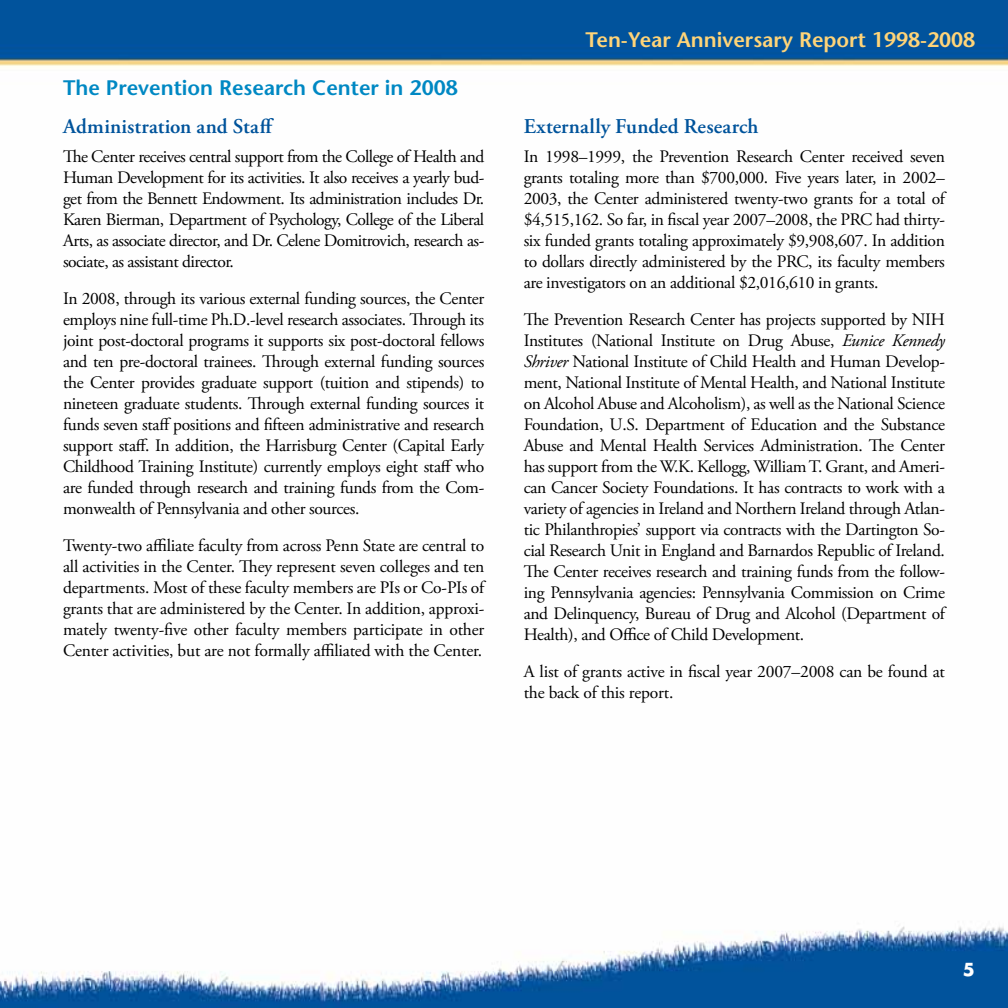
<style>
.page{position:relative;width:1008px;height:1008px;background:#fff}
.page>*{position:absolute;margin:0;border:0;box-sizing:border-box;transform-origin:0 0}
.t1{font:600 21px "Adobe Garamond Pro";letter-spacing:.005em;color:#00539b}
.t2{font:600 21px "Stone Sans";color:#ffd478}
.t3{font:600 21px "Stone Sans";color:#0088c3}
.t4{font:17.5px/21px "Adobe Garamond Pro";letter-spacing:-.02em;color:#000;text-align:justify}
.t5{font:700 17.5px "Futura";color:#fff}
.s1{font-style:italic}
</style>
<div class="page">
<img style="left:0;top:0;width:1008px;height:1008px">
<p class="t3" style="left:63px;top:75px;width:396px">The Prevention Research Center in 2008</p>
<p class="t1" style="left:63px;top:115px;width:212px">Administration and Staff</p>
<p class="t4" style="left:63px;top:147px;width:423px">The Center receives central support from the College of Health and Human Development for its activities. It also receives a yearly bud&shy;get from the Bennett Endowment. Its administration includes Dr.<br>Karen Bierman, Department of Psychology, College of the Liberal Arts, as associate director, and Dr. Celene Domitrovich, research as&shy;sociate, as assistant director.</p>
<p class="t4" style="left:63px;top:289px;width:423px">In 2008, through its various external funding sources, the Center employs nine full-time Ph.D.-level research associates. Through its joint post-doctoral programs it supports six post-doctoral fellows and ten pre-doctoral trainees. Through external funding sources the Center provides graduate support (tuition and stipends) to nineteen graduate students. Through external funding sources it funds seven staff positions and fifteen administrative and research support staff. In addition, the Harrisburg Center (Capital Early Childhood Training Institute) currently employs eight staff who are funded through research and training funds from the Com&shy;monwealth of Pennsylvania and other sources.</p>
<p class="t4" style="left:63px;top:535px;width:423px">Twenty-two affiliate faculty from across Penn State are central to all activities in the Center. They represent seven colleges and ten departments. Most of these faculty members are PIs or Co-PIs of grants that are administered by the Center. In addition, approxi&shy;mately twenty-five other faculty members participate in other Center activities, but are not formally affiliated with the Center.</p>
<p class="t2" style="left:586px;top:27px;width:391px">Ten-Year Anniversary Report 1998-2008</p>
<p class="t1" style="left:524px;top:115px;width:236px">Externally Funded Research</p>
<p class="t4" style="left:524px;top:147px;width:423px">In 1998–1999, the Prevention Research Center received seven grants totaling more than $700,000. Five years later, in 2002– 2003, the Center administered twenty-two grants for a total of $4,515,162. So far, in fiscal year 2007–2008, the PRC had thirty&shy;six funded grants totaling approximately $9,908,607. In addition to dollars directly administered by the PRC, its faculty members are investigators on an additional $2,016,610 in grants.</p>
<p class="t4" style="left:524px;top:310px;width:423px">The Prevention Research Center has projects supported by NIH Institutes (National Institute on Drug Abuse, <span class="s1">Eunice Kennedy Shriver</span> National Institute of Child Health and Human Develop&shy;ment, National Institute of Mental Health, and National Institute on Alcohol Abuse and Alcoholism), as well as the National Science Foundation, U.S. Department of Education and the Substance Abuse and Mental Health Services Administration. The Center has support from the W.K. Kellogg, William T. Grant, and Ameri&shy;can Cancer Society Foundations. It has contracts to work with a variety of agencies in Ireland and Northern Ireland through Atlan&shy;tic Philanthropies’ support via contracts with the Dartington So&shy;cial Research Unit in England and Barnardos Republic of Ireland.<br>The Center receives research and training funds from the follow&shy;ing Pennsylvania agencies: Pennsylvania Commission on Crime and Delinquency, Bureau of Drug and Alcohol (Department of Health), and Office of Child Development.</p>
<p class="t4" style="left:524px;top:661px;width:423px">A list of grants active in fiscal year 2007–2008 can be found at the back of this report.</p>
<p class="t5" style="left:963px;top:958px;width:14px">5</p>
</div>
